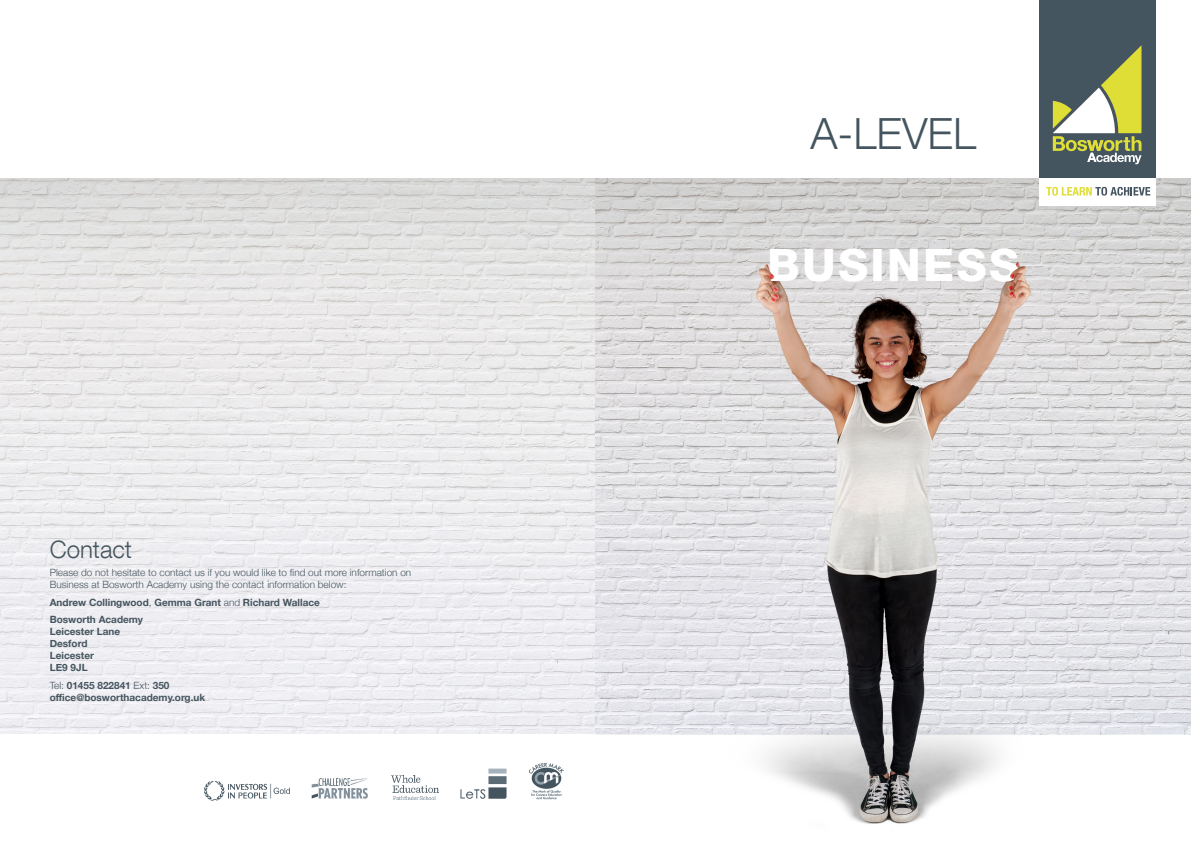
<style>
.page{position:relative;width:1191px;height:842px;background:#fff}
.page>*{position:absolute;margin:0;border:0;box-sizing:border-box;transform-origin:0 0}
.quote{font:800 44.5px "Helvetica Neue LT Com";letter-spacing:.05em;color:#fff}
.quote-2{font:300 43px "Helvetica Neue LT Com";color:#45555f}
.sub_header_CAPS_NEW{font:300 24px "Helvetica Neue LT Com";color:#45555f}
.BODY_NEW{font:700 10px/12px "Helvetica Neue";color:#45555f}
.BODY_NEW-2{font:300 10px "Helvetica Neue";color:#45555f}
.s1{font-weight:300}
</style>
<div class="page">
<img style="left:0;top:312px;width:595px;height:422px">
<img style="left:595px;top:312px;width:596px;height:512px">
<svg style="left:0;top:178px;width:1191px;height:134px;background:#e0dfdf"></svg>
<div style="left:1039px;top:0;width:117px;height:177px;background:#45555f"></div>
<svg style="left:1052px;top:46px;width:89px;height:118px"></svg>
<img style="left:609px;top:177px;width:574px;height:143px">
<img style="left:392px;top:775px;width:47px;height:24px">
<img style="left:205px;top:782px;width:85px;height:19px">
<img style="left:528px;top:762px;width:36px;height:37px">
<img style="left:311px;top:778px;width:57px;height:21px">
<img style="left:461px;top:768px;width:46px;height:31px">
<p class="sub_header_CAPS_NEW" style="left:50px;top:535px;width:84px">Contact</p>
<p class="BODY_NEW-2" style="left:50px;top:564px;width:363px">Please do not hesitate to contact us if you would like to find out more information on</p>
<p class="BODY_NEW-2" style="left:50px;top:576px;width:298px">Business at Bosworth Academy using the contact information below:</p>
<p class="BODY_NEW" style="left:50px;top:596px;width:272px">Andrew Collingwood<span class="s1">,</span> Gemma Grant <span class="s1">and</span> Richard Wallace</p>
<p class="BODY_NEW" style="left:50px;top:614px;width:95px">Bosworth Academy<br>Leicester Lane<br>Desford<br>Leicester<br>LE9 9JL</p>
<p class="BODY_NEW" style="left:50px;top:680px;width:157px"><span class="s1">Tel:</span> 01455 822841 <span class="s1">Ext:</span> 350 office@bosworthacademy.org.uk</p>
<p class="quote-2" style="left:810px;top:107px;width:167px">A-LEVEL</p>
<p class="quote" style="left:767px;top:238px;width:254px">BUSINESS</p>
</div>
